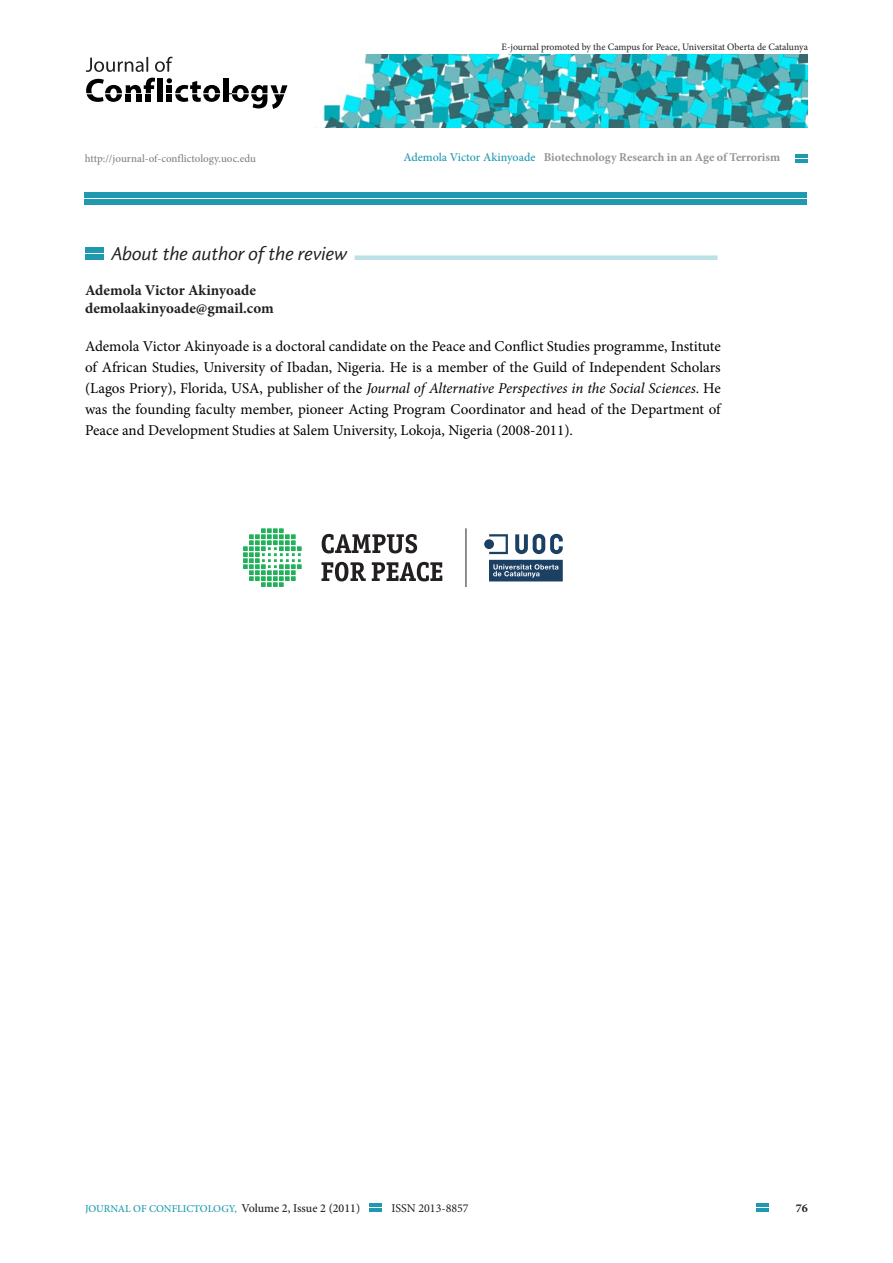
<style>
.page{position:relative;width:893px;height:1263px;background:#fff}
.page>*{position:absolute;margin:0;border:0;box-sizing:border-box;transform-origin:0 0}
.t1{font:italic 18px "Pragma ND";color:#231f20}
.t2{font:15px/21px "Minion Pro";color:#000;text-align:justify}
.t3{font:700 15px/18px "Minion Pro";color:#231f20}
.t4{font:700 12px "Minion Pro";color:#939598}
.t5{font:12px "Minion Pro";color:#231f20}
.t6{font:700 12px "Minion Pro";color:#231f20}
.t7{font:500 10.95px "Minion Pro";color:#808285}
.t8{font:500 10.5px "Minion Pro";color:#1f99b0}
.t9{font:9.75px "Minion Pro";letter-spacing:-.005em;color:#231f20}
.s1{font-weight:500;color:#1f99b0}
.s2{font-style:italic}
.s3{font-size:12px;color:#231f20}
</style>
<div class="page">
<img style="left:220px;top:54px;width:588px;height:74px">
<div style="left:224px;top:78px;width:5px;height:15px;background:#000"></div>
<div style="left:157px;top:78px;width:5px;height:15px;background:#000"></div>
<div style="left:157px;top:94px;width:5px;height:8px;background:#000"></div>
<div style="left:224px;top:94px;width:5px;height:8px;background:#000"></div>
<svg style="left:167px;top:78px;width:53px;height:24px"></svg>
<svg style="left:86px;top:78px;width:69px;height:24px"></svg>
<svg style="left:229px;top:85px;width:58px;height:24px"></svg>
<svg style="left:86px;top:57px;width:87px;height:15px"></svg>
<hr style="left:796px;top:154px;width:12px;height:4px;background:#1f99b0">
<hr style="left:796px;top:159px;width:12px;height:4px;background:#1f99b0">
<hr style="left:370px;top:1203px;width:12px;height:4px;background:#1f99b0">
<hr style="left:370px;top:1208px;width:12px;height:4px;background:#1f99b0">
<hr style="left:757px;top:1203px;width:12px;height:4px;background:#1f99b0">
<hr style="left:757px;top:1208px;width:12px;height:4px;background:#1f99b0">
<div style="left:85px;top:247px;width:19px;height:6px;background:#1f99b0"></div>
<div style="left:85px;top:254px;width:19px;height:6px;background:#1f99b0"></div>
<div style="left:355px;top:255px;width:363px;height:5px;background:#bce0e7"></div>
<svg style="left:322px;top:534px;width:95px;height:19px"></svg>
<svg style="left:321px;top:562px;width:45px;height:19px"></svg>
<svg style="left:372px;top:562px;width:70px;height:19px"></svg>
<svg style="left:243px;top:528px;width:59px;height:59px"></svg>
<svg style="left:484px;top:534px;width:79px;height:47px"></svg>
<hr style="left:466px;top:528px;width:1px;height:59px;background:#231f20">
<div style="left:85px;top:192px;width:722px;height:6px;background:#1f99b0"></div>
<div style="left:85px;top:199px;width:722px;height:6px;background:#1f99b0"></div>
<p class="t9" style="left:502px;top:40px;width:308px">E-journal promoted by the Campus for Peace, Universitat Oberta de Catalunya</p>
<p class="t7" style="left:85px;top:151px;width:173px">http://journal-of-conflictology.uoc.edu</p>
<p class="t4" style="left:403px;top:149px;width:378px"><span class="s1">Ademola Victor Akinyoade</span> Biotechnology Research in an Age of Terrorism</p>
<p class="t1" style="left:112px;top:242px;width:236px">About the author of the review</p>
<p class="t3" style="left:85px;top:281px;width:190px">Ademola Victor Akinyoade demolaakinyoade@gmail.com</p>
<p class="t2" style="left:85px;top:336px;width:637px">Ademola Victor Akinyoade is a doctoral candidate on the Peace and Conflict Studies programme, Institute of African Studies, University of Ibadan, Nigeria. He is a member of the Guild of Independent Scholars (Lagos Priory), Florida, USA, publisher of the <span class="s2">Journal of Alternative Perspectives in the Social Sciences</span>. He was the founding faculty member, pioneer Acting Program Coordinator and head of the Department of Peace and Development Studies at Salem University, Lokoja, Nigeria (2008-2011).</p>
<p class="t8" style="left:85px;top:1202px;width:277px">JOURNAL OF CONFLICTOLOGY, <span class="s3">Volume 2, Issue 2 (2011)</span></p>
<p class="t5" style="left:391px;top:1200px;width:79px">ISSN 2013-8857</p>
<p class="t6" style="left:796px;top:1200px;width:13px">76</p>
</div>
